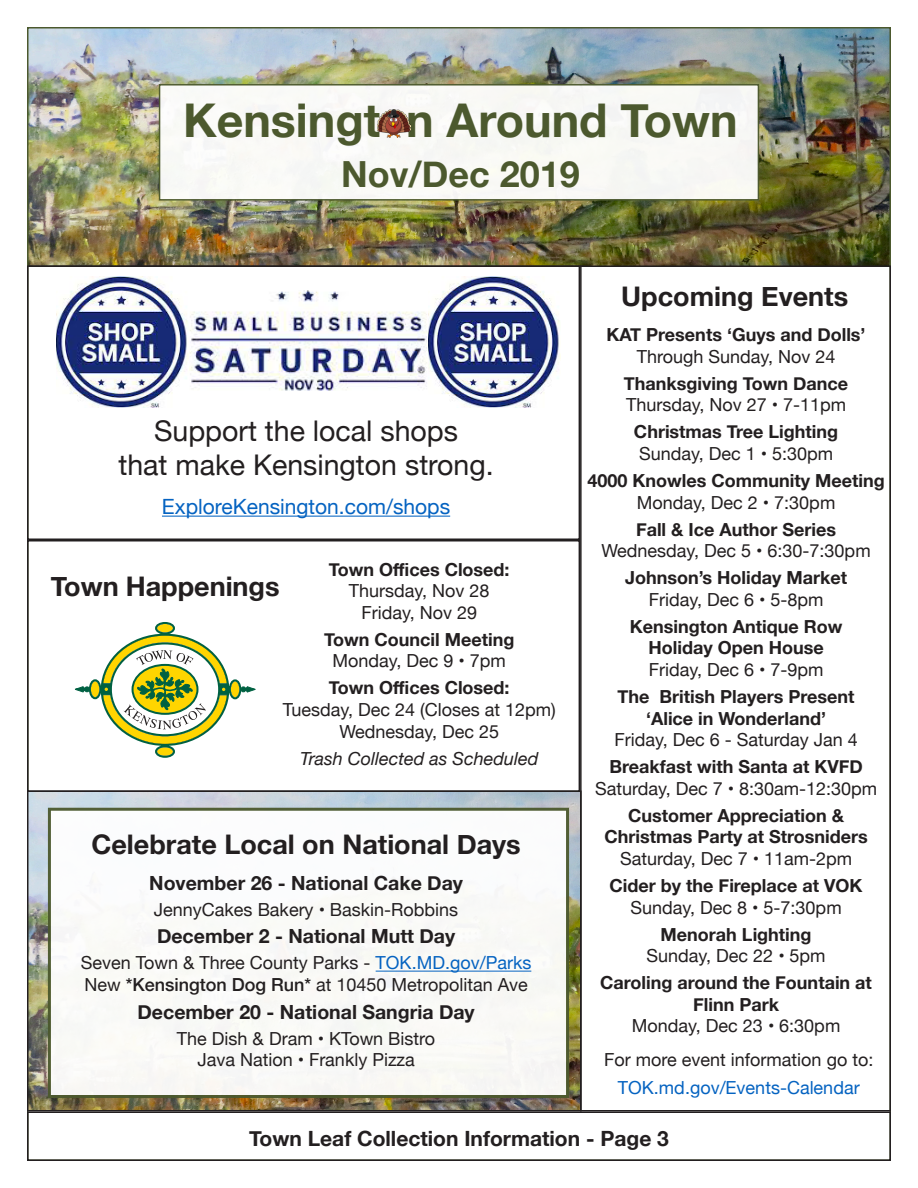
<style>
.page{position:relative;width:918px;height:1188px;background:#fff}
.page>*{position:absolute;margin:0;border:0;box-sizing:border-box;transform-origin:0 0}
.t1{font:700 46.5px "Helvetica Neue";color:#4c592e}
.t2{font:700 36px "Helvetica Neue";color:#4c592e}
.t3{font:28.5px/34.2px "Helvetica Neue";color:#231f20;text-align:center}
.t4{font:700 27px "Helvetica Neue";color:#231f20}
.t5{font:700 21px "Helvetica Neue";color:#231f20}
.t6{font:21px "Helvetica Neue";color:#0563c1}
.t7{font:700 19.5px "Helvetica Neue";color:#231f20}
.t8{font:700 18px/21.6px "Helvetica Neue";color:#231f20;text-align:center}
.t9{font:18px/21.6px "Helvetica Neue";color:#231f20;text-align:center}
.t10{font:18px "Helvetica Neue";color:#0563c1}
.t11{font:italic 18px "Helvetica Neue";color:#231f20}
.s1{font-weight:700}
.s2{color:#0563c1}
.s3{font-weight:500}
.s4{font-weight:400}
</style>
<div class="page">
<img style="left:30px;top:30px;width:858px;height:235px">
<div style="left:159px;top:84px;width:600px;height:117px;background:#f9f9f6;border:2px solid #4c592e"></div>
<img style="left:30px;top:793px;width:549px;height:316px">
<div style="left:580px;top:266px;width:311px;height:846px;border:2px solid #231f20"></div>
<div style="left:48px;top:808px;width:521px;height:290px;background:#fafaf8;border:3px solid #4c592e"></div>
<div style="left:27px;top:540px;width:553px;height:252px;border:2px solid #231f20"></div>
<hr style="left:376px;top:971px;width:155px;height:1px;background:#0563c1">
<svg style="left:75px;top:622px;width:180px;height:136px"></svg>
<div style="left:27px;top:266px;width:553px;height:274px;border:2px solid #231f20"></div>
<div style="left:27px;top:1112px;width:864px;height:49px;border:2px solid #231f20"></div>
<hr style="left:162px;top:516px;width:288px;height:1px;background:#0563c1">
<img style="left:188px;top:290px;width:240px;height:101px">
<img style="left:56px;top:277px;width:132px;height:130px">
<img style="left:428px;top:277px;width:132px;height:130px">
<img style="left:377px;top:110px;width:34px;height:28px">
<p class="t1" style="left:183px;top:84px;width:556px">Kensingt n Around Town</p>
<p class="t2" style="left:341px;top:145px;width:240px">Nov/Dec 2019</p>
<p class="t3" style="left:118px;top:416px;width:377px">Support the local shops<br>that make Kensington strong.</p>
<p class="t6" style="left:162px;top:491px;width:290px">ExploreKensington.com/shops</p>
<p class="t9" style="left:329px;top:559px;width:182px"><span class="s1">Town Offices Closed:<br></span>Thursday, Nov 28<br>Friday, Nov 29</p>
<p class="t8" style="left:324px;top:629px;width:192px">Town Council Meeting</p>
<p class="t9" style="left:333px;top:651px;width:175px">Monday, Dec 9 • 7pm</p>
<p class="t9" style="left:283px;top:678px;width:275px"><span class="s1">Town Offices Closed:<br></span>Tuesday, Dec 24 (Closes at 12pm)<br>Wednesday, Dec 25</p>
<p class="t11" style="left:300px;top:745px;width:240px">Trash Collected as Scheduled</p>
<p class="t4" style="left:51px;top:565px;width:230px">Town Happenings</p>
<p class="t4" style="left:91px;top:824px;width:431px">Celebrate Local on National Days</p>
<p class="t7" style="left:149px;top:868px;width:315px">November 26 - National Cake Day</p>
<p class="t9" style="left:154px;top:900px;width:306px">JennyCakes Bakery • Baskin-Robbins</p>
<p class="t7" style="left:157px;top:921px;width:300px">December 2 - National Mutt Day</p>
<p class="t9" style="left:81px;top:953px;width:452px;text-align:left">Seven Town &amp; Three County Parks - <span class="s2">TOK.MD.gov/Parks<br></span>New <span class="s3">*Kensington Dog Run*</span> at 10450 Metropolitan Ave</p>
<p class="t7" style="left:138px;top:996px;width:339px">December 20 - National Sangria Day</p>
<p class="t9" style="left:177px;top:1028px;width:260px">The Dish &amp; Dram • KTown Bistro<br>Java Nation • Frankly Pizza</p>
<p class="t4" style="left:621px;top:275px;width:228px">Upcoming Events</p>
<p class="t8" style="left:607px;top:324px;width:261px">KAT Presents ‘Guys and Dolls’<br><span class="s4">Through Sunday, Nov 24</span></p>
<p class="t8" style="left:624px;top:373px;width:226px;text-align:left">Thanksgiving Town Dance<br><span class="s4">Thursday, Nov 27 • 7-11pm</span></p>
<p class="t8" style="left:634px;top:422px;width:206px;text-align:left">Christmas Tree Lighting<br><span class="s4">Sunday, Dec 1 • 5:30pm</span></p>
<p class="t8" style="left:588px;top:470px;width:299px">4000 Knowles Community Meeting<br><span class="s4">Monday, Dec 2 • 7:30pm</span></p>
<p class="t8" style="left:636px;top:519px;width:202px">Fall &amp; Ice Author Series</p>
<p class="t9" style="left:602px;top:541px;width:271px">Wednesday, Dec 5 • 6:30-7:30pm</p>
<p class="t8" style="left:625px;top:567px;width:223px">Johnson’s Holiday Market<br><span class="s4">Friday, Dec 6 • 5-8pm</span></p>
<p class="t8" style="left:630px;top:616px;width:214px">Kensington Antique Row<br>Holiday Open House<br><span class="s4">Friday, Dec 6 • 7-9pm</span></p>
<p class="t8" style="left:618px;top:686px;width:239px">The British Players Present ‘Alice in Wonderland’</p>
<p class="t9" style="left:614px;top:730px;width:245px">Friday, Dec 6 - Saturday Jan 4</p>
<p class="t9" style="left:595px;top:757px;width:284px"><span class="s1">Breakfast with Santa at KVFD<br></span>Saturday, Dec 7 • 8:30am-12:30pm</p>
<p class="t8" style="left:604px;top:805px;width:265px">Customer Appreciation &amp;<br>Christmas Party at Strosniders<br><span class="s4">Saturday, Dec 7 • 11am-2pm</span></p>
<p class="t8" style="left:610px;top:875px;width:254px">Cider by the Fireplace at VOK<br><span class="s4">Sunday, Dec 8 • 5-7:30pm</span></p>
<p class="t9" style="left:647px;top:924px;width:181px"><span class="s1">Menorah Lighting<br></span>Sunday, Dec 22 • 5pm</p>
<p class="t8" style="left:600px;top:972px;width:273px">Caroling around the Fountain at<br>Flinn Park<br><span class="s4">Monday, Dec 23 • 6:30pm</span></p>
<p class="t9" style="left:604px;top:1050px;width:271px">For more event information go to:</p>
<p class="t10" style="left:618px;top:1075px;width:243px">TOK.md.gov/Events-Calendar</p>
<p class="t5" style="left:249px;top:1123px;width:421px">Town Leaf Collection Information - Page 3</p>
</div>
